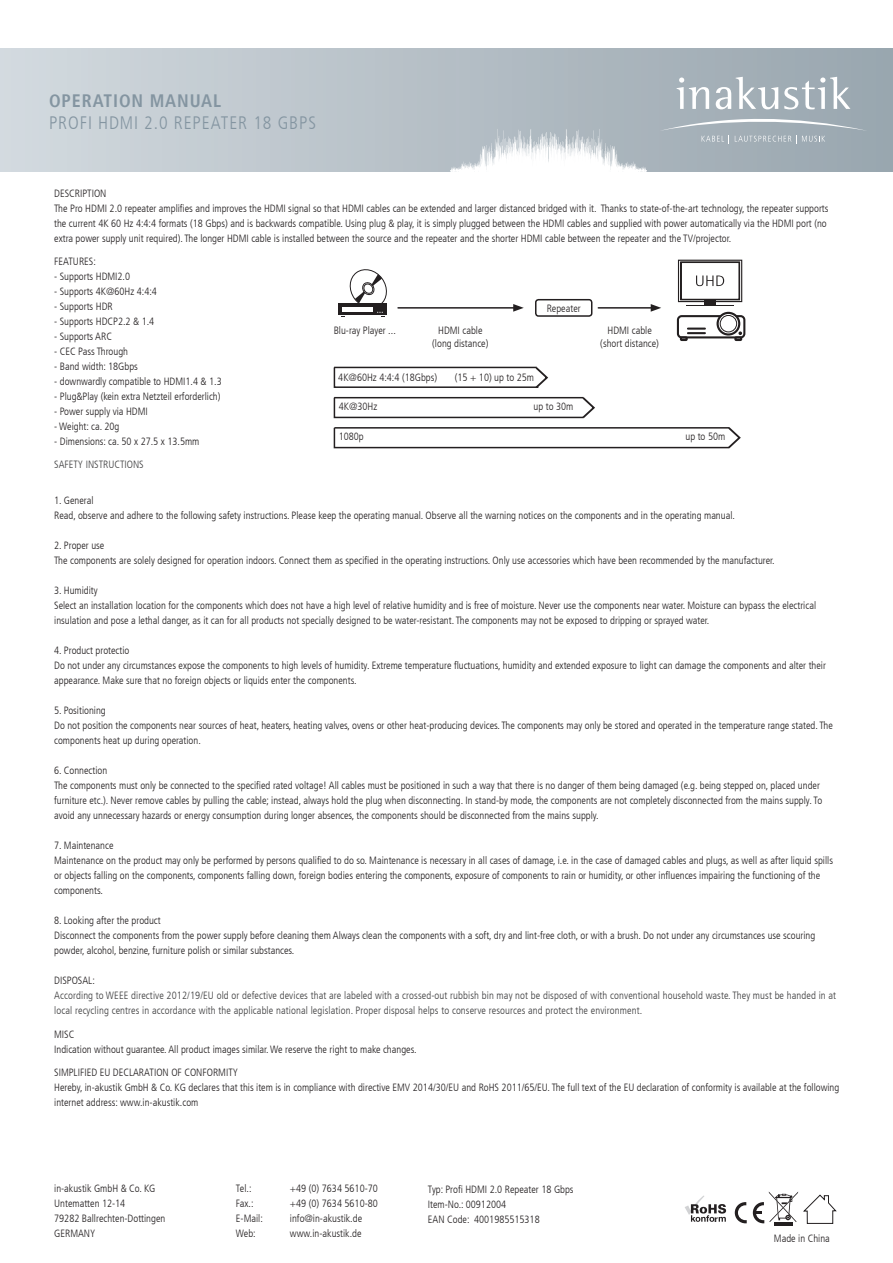
<style>
.page{position:relative;width:893px;height:1263px;background:#fff}
.page>*{position:absolute;margin:0;border:0;box-sizing:border-box;transform-origin:0 0}
.t1{font:300 condensed 18px "Frutiger LT";letter-spacing:.05em;color:#8495a1}
.t2{font:700 condensed 18px "Frutiger LT";letter-spacing:.05em;color:#8495a1}
.t3{font:300 condensed 10.5px/15px "Frutiger LT";color:#231f20}
.t4{font:300 condensed 10.5px/15px "Frutiger LT";letter-spacing:.01em;color:#3e3e3f}
.t5{font:700 condensed 8.85px "Frutiger LT";color:#231f20;scale:1.31 1}
</style>
<div class="page">
<svg style="left:735px;top:1202px;width:12px;height:21px"></svg>
<hr style="left:774px;top:1222px;width:19px;height:3px;background:#231f20">
<svg style="left:685px;top:1195px;width:41px;height:27px"></svg>
<svg style="left:753px;top:1191px;width:84px;height:33px"></svg>
<div style="left:1px;top:49px;width:891px;height:122px;background:linear-gradient(to right,#d2d9de,#98a5ae)"></div>
<svg style="left:677px;top:77px;width:32px;height:32px"></svg>
<svg style="left:716px;top:77px;width:62px;height:32px"></svg>
<svg style="left:784px;top:77px;width:66px;height:32px"></svg>
<svg style="left:660px;top:115px;width:207px;height:29px;background:#a9b4bb"></svg>
<svg style="left:450px;top:129px;width:197px;height:43px"></svg>
<div style="left:678px;top:260px;width:64px;height:42px;border:1px solid #231f20"></div>
<hr style="left:704px;top:301px;width:12px;height:4px;background:#231f20">
<hr style="left:686px;top:305px;width:48px;height:1px;background:#231f20">
<svg style="left:679px;top:261px;width:62px;height:40px"></svg>
<div style="left:716px;top:312px;width:24px;height:24px;border:2px solid #231f20;border-radius:50%"></div>
<div style="left:734px;top:336px;width:8px;height:5px;border:2px solid #231f20"></div>
<div style="left:680px;top:336px;width:8px;height:5px;border:2px solid #231f20"></div>
<svg style="left:677px;top:314px;width:68px;height:25px"></svg>
<div style="left:535px;top:299px;width:57px;height:18px;border:2px solid #231f20;border-radius:3px"></div>
<div style="left:338px;top:303px;width:49px;height:12px;background:#231f20"></div>
<svg style="left:341px;top:269px;width:46px;height:48px"></svg>
<hr style="left:398px;top:307px;width:118px;height:2px;background:#231f20">
<svg style="left:513px;top:304px;width:11px;height:8px"></svg>
<hr style="left:598px;top:307px;width:55px;height:2px;background:#231f20">
<svg style="left:651px;top:304px;width:10px;height:8px"></svg>
<svg style="left:333px;top:366px;width:408px;height:83px"></svg>
<h1 class="t2" style="left:49px;top:90px;width:174px">OPERATION MANUAL</h1>
<h1 class="t1" style="left:49px;top:112px;width:269px">PROFI HDMI 2.0 REPEATER 18 GBPS</h1>
<h1 class="t1" style="left:68px;top:112px;width:351px">EMIUM USB CAR POWER ADAPTER QC 5/9/12V</h1>
<p class="t3" style="left:54px;top:186px;width:776px">DESCRIPTION<br>The Pro HDMI 2.0 repeater amplifies and improves the HDMI signal so that HDMI cables can be extended and larger distanced bridged with it. Thanks to state-of-the-art technology, the repeater supports the current 4K 60 Hz 4:4:4 formats (18 Gbps) and is backwards compatible. Using plug &amp; play, it is simply plugged between the HDMI cables and supplied with power automatically via the HDMI port (no extra power supply unit required). The longer HDMI cable is installed between the source and the repeater and the shorter HDMI cable between the repeater and the TV/projector.</p>
<p class="t3" style="left:54px;top:254px;width:43px">FEATURES:</p>
<p class="t3" style="left:54px;top:269px;width:77px">- Supports HDMI2.0</p>
<p class="t3" style="left:54px;top:284px;width:104px">- Supports 4K@60Hz 4:4:4</p>
<p class="t3" style="left:54px;top:299px;width:60px">- Supports HDR</p>
<p class="t3" style="left:54px;top:314px;width:102px">- Supports HDCP2.2 &amp; 1.4</p>
<p class="t3" style="left:54px;top:329px;width:59px">- Supports ARC</p>
<p class="t3" style="left:54px;top:344px;width:75px">- CEC Pass Through</p>
<p class="t3" style="left:54px;top:359px;width:85px">- Band width: 18Gbps</p>
<p class="t3" style="left:54px;top:374px;width:169px">- downwardly compatible to HDMI1.4 &amp; 1.3</p>
<p class="t3" style="left:54px;top:389px;width:168px">- Plug&amp;Play (kein extra Netzteil erforderlich)</p>
<p class="t3" style="left:54px;top:404px;width:95px">- Power supply via HDMI</p>
<p class="t3" style="left:54px;top:419px;width:67px">- Weight: ca. 20g</p>
<p class="t3" style="left:54px;top:434px;width:147px">- Dimensions: ca. 50 x 27.5 x 13.5mm</p>
<p class="t3" style="left:547px;top:301px;width:36px">Repeater</p>
<p class="t3" style="left:334px;top:323px;width:64px">Blu-ray Player ...</p>
<p class="t3" style="left:432px;top:324px;width:58px;line-height:12.6px;text-align:center">HDMI cable (long distance)</p>
<p class="t3" style="left:600px;top:324px;width:60px;line-height:12.6px;text-align:center">HDMI cable (short distance)</p>
<p class="t3" style="left:338px;top:370px;width:100px">4K@60Hz 4:4:4 (18Gbps)</p>
<p class="t3" style="left:455px;top:370px;width:81px">(15 + 10) up to 25m</p>
<p class="t3" style="left:339px;top:399px;width:40px">4K@30Hz</p>
<p class="t3" style="left:534px;top:399px;width:41px">up to 30m</p>
<p class="t3" style="left:339px;top:429px;width:27px">1080p</p>
<p class="t3" style="left:685px;top:429px;width:41px">up to 50m</p>
<p class="t4" style="left:54px;top:457px;width:91px">SAFETY INSTRUCTIONS</p>
<p class="t3" style="left:54px;top:493px;width:682px">1. General<br>Read, observe and adhere to the following safety instructions. Please keep the operating manual. Observe all the warning notices on the components and in the operating manual.</p>
<p class="t3" style="left:54px;top:538px;width:722px">2. Proper use<br>The components are solely designed for operation indoors. Connect them as specified in the operating instructions. Only use accessories which have been recommended by the manufacturer.</p>
<p class="t3" style="left:54px;top:583px;width:763px">3. Humidity<br>Select an installation location for the components which does not have a high level of relative humidity and is free of moisture. Never use the components near water. Moisture can bypass the electrical insulation and pose a lethal danger, as it can for all products not specially designed to be water-resistant. The components may not be exposed to dripping or sprayed water.</p>
<p class="t3" style="left:54px;top:643px;width:773px">4. Product protectio<br>Do not under any circumstances expose the components to high levels of humidity. Extreme temperature fluctuations, humidity and extended exposure to light can damage the components and alter their appearance. Make sure that no foreign objects or liquids enter the components.</p>
<p class="t3" style="left:54px;top:703px;width:780px">5. Positioning<br>Do not position the components near sources of heat, heaters, heating valves, ovens or other heat-producing devices. The components may only be stored and operated in the temperature range stated. The components heat up during operation.</p>
<p class="t3" style="left:54px;top:763px;width:770px">6. Connection<br>The components must only be connected to the specified rated voltage! All cables must be positioned in such a way that there is no danger of them being damaged (e.g. being stepped on, placed under furniture etc.). Never remove cables by pulling the cable; instead, always hold the plug when disconnecting. In stand-by mode, the components are not completely disconnected from the mains supply. To avoid any unnecessary hazards or energy consumption during longer absences, the components should be disconnected from the mains supply.</p>
<p class="t3" style="left:54px;top:838px;width:780px">7. Maintenance<br>Maintenance on the product may only be performed by persons qualified to do so. Maintenance is necessary in all cases of damage, i.e. in the case of damaged cables and plugs, as well as after liquid spills or objects falling on the components, components falling down, foreign bodies entering the components, exposure of components to rain or humidity, or other influences impairing the functioning of the components.</p>
<p class="t3" style="left:54px;top:913px;width:763px">8. Looking after the product<br>Disconnect the components from the power supply before cleaning them Always clean the components with a soft, dry and lint-free cloth, or with a brush. Do not under any circumstances use scouring powder, alcohol, benzine, furniture polish or similar substances.</p>
<p class="t3" style="left:54px;top:973px;width:42px">DISPOSAL:</p>
<p class="t4" style="left:54px;top:988px;width:783px">According to WEEE directive 2012/19/EU old or defective devices that are labeled with a crossed-out rubbish bin may not be disposed of with conventional household waste. They must be handed in at local recycling centres in accordance with the applicable national legislation. Proper disposal helps to conserve resources and protect the environment.</p>
<p class="t3" style="left:54px;top:1027px;width:364px">MISC<br>Indication without guarantee. All product images similar. We reserve the right to make changes.</p>
<p class="t3" style="left:54px;top:1065px;width:787px">SIMPLIFIED EU DECLARATION OF CONFORMITY<br>Hereby, in-akustik GmbH &amp; Co. KG declares that this item is in compliance with directive EMV 2014/30/EU and RoHS 2011/65/EU. The full text of the EU declaration of conformity is available at the following internet address: www.in-akustik.com</p>
<p class="t3" style="left:54px;top:1181px;width:113px">in-akustik GmbH &amp; Co. KG<br>Untematten 12-14<br>79282 Ballrechten-Dottingen<br>GERMANY</p>
<p class="t3" style="left:236px;top:1180px;width:17px">Tel.:</p>
<p class="t3" style="left:290px;top:1180px;width:89px">+49 (0) 7634 5610-70</p>
<p class="t3" style="left:236px;top:1195px;width:19px">Fax.:</p>
<p class="t3" style="left:290px;top:1195px;width:89px">+49 (0) 7634 5610-80</p>
<p class="t3" style="left:236px;top:1210px;width:29px">E-Mail:</p>
<p class="t3" style="left:290px;top:1210px;width:74px">info@in-akustik.de</p>
<p class="t3" style="left:236px;top:1225px;width:21px">Web:</p>
<p class="t3" style="left:290px;top:1225px;width:73px">www.in-akustik.de</p>
<p class="t3" style="left:428px;top:1181px;width:147px">Typ: Profi HDMI 2.0 Repeater 18 Gbps<br>Item-No.: 00912004<br>EAN Code: 4001985515318</p>
<p class="t5" style="left:714px;top:1213px;width:5px">r</p>
<p class="t3" style="left:774px;top:1231px;width:57px">Made in China</p>
</div>
